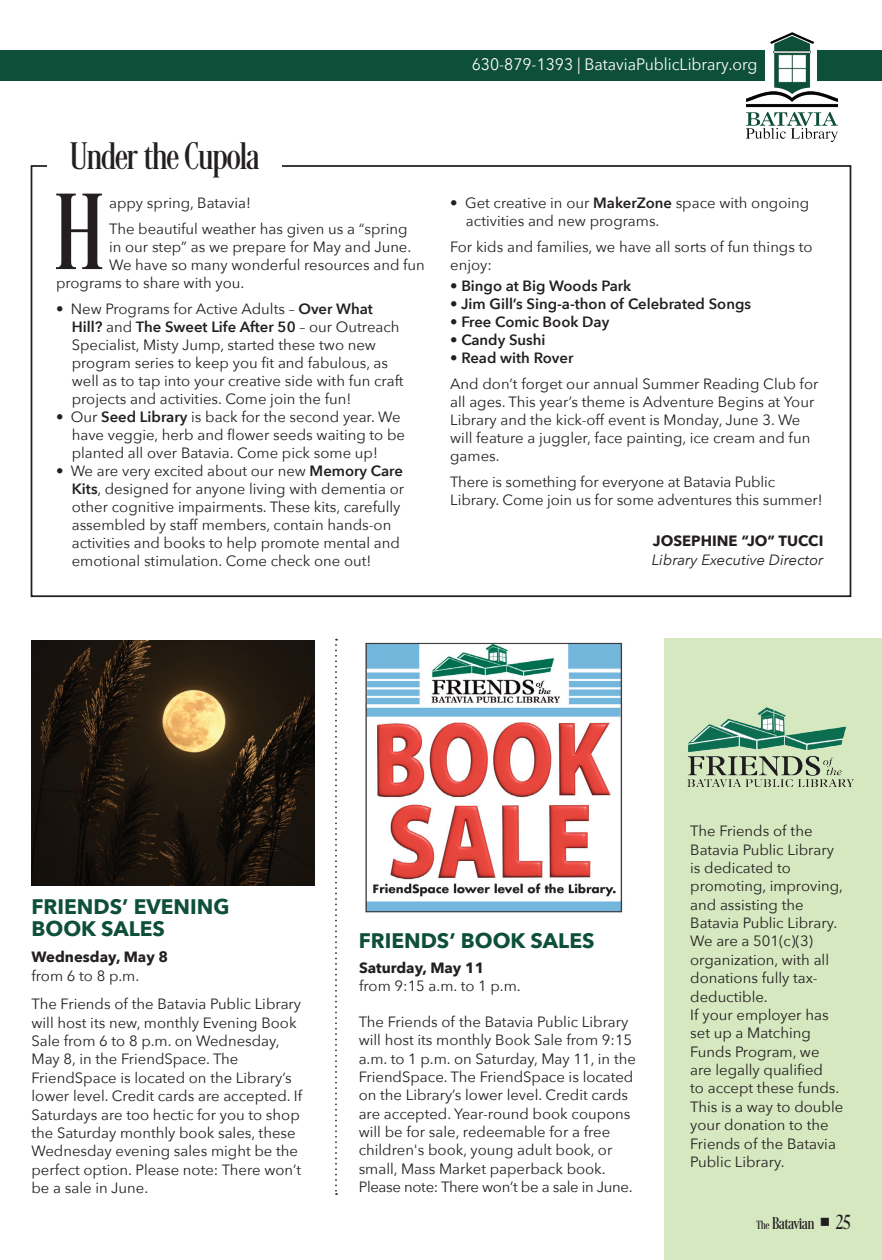
<style>
.page{position:relative;width:882px;height:1260px;background:#fff}
.page>*{position:absolute;margin:0;border:0;box-sizing:border-box;transform-origin:0 0}
.t1{font:111.48px "Desire Pro";color:#231f20}
.t2{font:39.38px "Desire Pro";color:#231f20}
.t3{font:700 21px/22.8px "Avenir Next";color:#0d4f37}
.t4{font:17.5px "Desire Pro";color:#231f20}
.t5{font:16.62px "Avenir Next";color:#fff;scale:.95 1}
.t6{font:14.88px/18.4px "Avenir Next";color:#231f20}
.t7{font:600 14.88px "Avenir Next";color:#231f20}
.t8{font:700 14.88px "Avenir Next";color:#231f20}
.t9{font:italic 14.88px "Avenir Next";color:#231f20}
.s1{font-weight:600}
.s2{font-weight:700}
.s3{font-size:12.25px}
.s4{font-size:21px}
</style>
<div class="page">
<div style="left:664px;top:639px;width:218px;height:621px;background:#d5e8c0"></div>
<div style="left:0;top:50px;width:765px;height:31px;background:#0d4f38"></div>
<img style="left:746px;top:32px;width:91px;height:110px">
<div style="left:818px;top:50px;width:64px;height:31px;background:#0d4f38"></div>
<img style="left:365px;top:642px;width:258px;height:271px">
<img style="left:32px;top:641px;width:282px;height:245px">
<svg style="left:335px;top:639px;width:2px;height:556px"></svg>
<img style="left:687px;top:707px;width:166px;height:79px">
<p class="t5" style="left:472px;top:50px;width:302px">630-879-1393 | BataviaPublicLibrary.org</p>
<p class="t2" style="left:70px;top:133px;width:191px">Under the Cupola</p>
<p class="t1" style="left:55px;top:165px;width:51px">H</p>
<p class="t6" style="left:109px;top:193px;width:143px">appy spring, Batavia!</p>
<p class="t6" style="left:109px;top:219px;width:300px">The beautiful weather has given us a “spring</p>
<p class="t6" style="left:109px;top:237px;width:304px">in our step” as we prepare for May and June.</p>
<p class="t6" style="left:109px;top:255px;width:317px">We have so many wonderful resources and fun</p>
<p class="t6" style="left:56px;top:273px;width:190px">programs to share with you.</p>
<p class="t6" style="left:72px;top:299px;width:333px;text-indent:-16px">• New Programs for Active Adults – <span class="s1">Over What Hill?</span> and <span class="s1">The Sweet Life After 50</span> – our Outreach Specialist, Misty Jump, started these two new program series to keep you fit and fabulous, as well as to tap into your creative side with fun craft projects and activities. Come join the fun!</p>
<p class="t6" style="left:72px;top:407px;width:335px;text-indent:-16px">• Our <span class="s1">Seed Library</span> is back for the second year. We have veggie, herb and flower seeds waiting to be planted all over Batavia. Come pick some up!</p>
<p class="t6" style="left:72px;top:461px;width:334px;text-indent:-16px">• We are very excited about our new <span class="s1">Memory Care Kits</span>, designed for anyone living with dementia or other cognitive impairments. These kits, carefully assembled by staff members, contain hands-on activities and books to help promote mental and emotional stimulation. Come check one out!</p>
<p class="t6" style="left:466px;top:193px;width:345px;text-indent:-16px">• Get creative in our <span class="s1">MakerZone</span> space with ongoing activities and new programs.</p>
<p class="t6" style="left:450px;top:237px;width:364px">For kids and families, we have all sorts of fun things to enjoy:</p>
<p class="t7" style="left:450px;top:273px;width:183px">• Bingo at Big Woods Park</p>
<p class="t7" style="left:450px;top:291px;width:302px">• Jim Gill’s Sing-a-thon of Celebrated Songs</p>
<p class="t7" style="left:450px;top:309px;width:161px">• Free Comic Book Day</p>
<p class="t7" style="left:450px;top:327px;width:97px">• Candy Sushi</p>
<p class="t7" style="left:450px;top:345px;width:125px">• Read with Rover</p>
<p class="t6" style="left:450px;top:374px;width:370px">And don’t forget our annual Summer Reading Club for all ages. This year’s theme is Adventure Begins at Your Library and the kick-off event is Monday, June 3. We will feature a juggler, face painting, ice cream and fun games.</p>
<p class="t6" style="left:450px;top:472px;width:374px">There is something for everyone at Batavia Public<br>Library. Come join us for some adventures this summer!</p>
<p class="t8" style="left:653px;top:528px;width:172px">JOSEPHINE “JO” TUCCI</p>
<p class="t9" style="left:652px;top:547px;width:173px">Library Executive Director</p>
<p class="t3" style="left:32px;top:895px;width:200px">FRIENDS’ EVENING<br>BOOK SALES</p>
<p class="t8" style="left:32px;top:944px;width:138px">Wednesday, May 8</p>
<p class="t6" style="left:32px;top:966px;width:109px">from 6 to 8 p.m.</p>
<p class="t6" style="left:32px;top:994px;width:272px">The Friends of the Batavia Public Library will host its new, monthly Evening Book Sale from 6 to 8 p.m. on Wednesday, May 8, in the FriendSpace. The FriendSpace is located on the Library’s lower level. Credit cards are accepted. If Saturdays are too hectic for you to shop the Saturday monthly book sales, these Wednesday evening sales might be the perfect option. Please note: There won’t be a sale in June.</p>
<p class="t3" style="left:359px;top:928px;width:237px">FRIENDS’ BOOK SALES</p>
<p class="t6" style="left:359px;top:958px;width:163px"><span class="s2">Saturday, May 11<br></span>from 9:15 a.m. to 1 p.m.</p>
<p class="t6" style="left:359px;top:1012px;width:279px">The Friends of the Batavia Public Library will host its monthly Book Sale from 9:15 a.m. to 1 p.m. on Saturday, May 11, in the FriendSpace. The FriendSpace is located on the Library’s lower level. Credit cards are accepted. Year-round book coupons will be for sale, redeemable for a free children's book, young adult book, or small, Mass Market paperback book.<br>Please note: There won’t be a sale in June.</p>
<p class="t6" style="left:690px;top:821px;width:155px">The Friends of the<br>Batavia Public Library is dedicated to promoting, improving, and assisting the<br>Batavia Public Library.<br>We are a 501(c)(3) organization, with all donations fully tax&shy;deductible.<br>If your employer has set up a Matching<br>Funds Program, we are legally qualified<br>to accept these funds.<br>This is a way to double your donation to the<br>Friends of the Batavia<br>Public Library.</p>
<p class="t4" style="left:757px;top:1212px;width:95px"><span class="s3">The</span> Batavian ■ <span class="s4">25</span></p>
</div>
